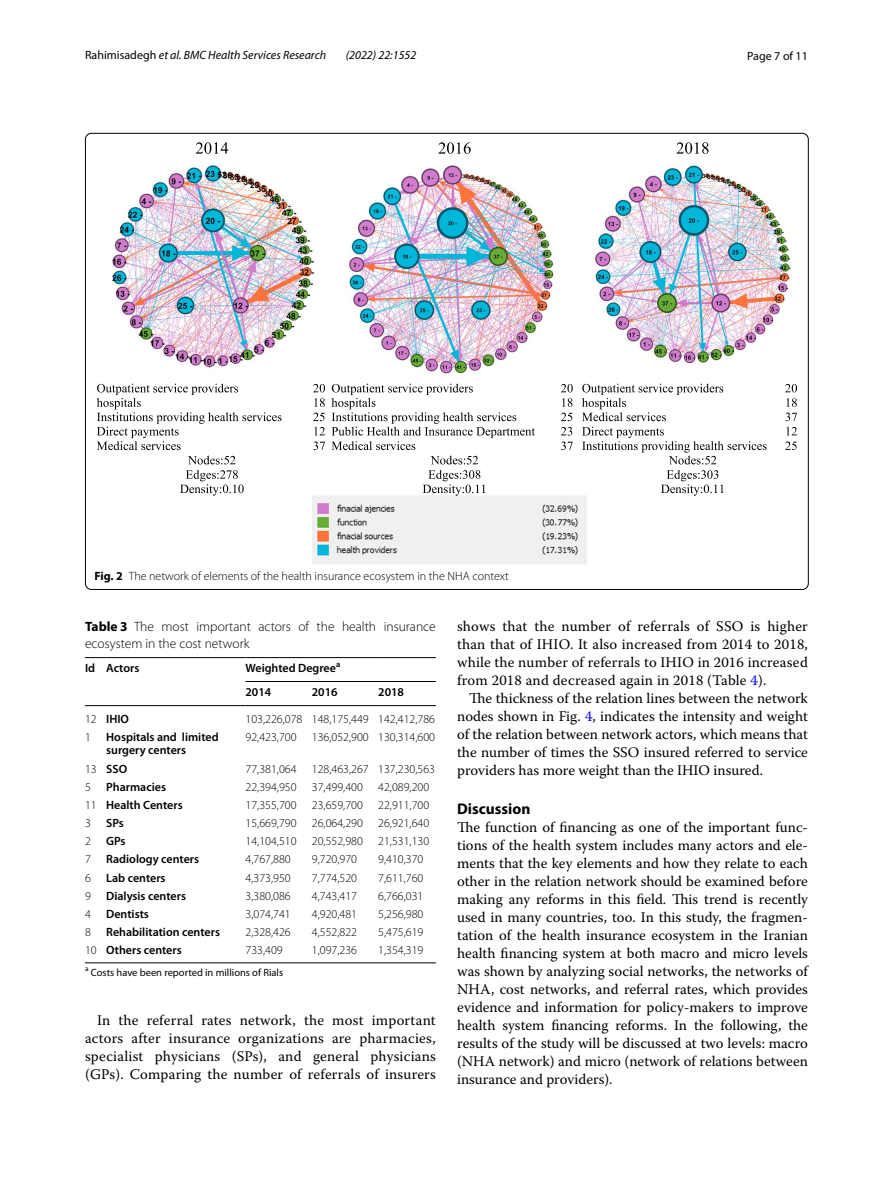
<style>
.page{position:relative;width:893px;height:1187px;background:#fff}
.page>*{position:absolute;margin:0;border:0;box-sizing:border-box;transform-origin:0 0}
.t1{font:700 15.45px "Myriad Pro";color:#000}
.t2{font:14.7px/18px "Warnock Pro";letter-spacing:.01em;color:#000;text-align:justify}
.t3{font:300 13.5px/16.5px "Myriad Pro";color:#000}
.t4{font:300 12px "Myriad Pro";color:#000}
.t5{font:600 12px/23.9px "Myriad Pro";color:#000}
.t6{font:italic 12px "Myriad Pro";color:#000}
.t7{font:12px "Myriad Pro";color:#000}
.t8{font:10.5px "Myriad Pro";color:#000}
.s1{font-style:normal}
.s2{font-weight:700}
.s3{color:#00f}
.s4{font-weight:300}
</style>
<div class="page">
<img style="left:112px;top:165px;width:678px;height:399px">
<svg style="left:676px;top:142px;width:32px;height:12px"></svg>
<svg style="left:438px;top:142px;width:33px;height:12px"></svg>
<svg style="left:196px;top:142px;width:32px;height:12px"></svg>
<svg style="left:785px;top:384px;width:12px;height:8px"></svg>
<svg style="left:785px;top:398px;width:12px;height:23px"></svg>
<svg style="left:786px;top:427px;width:11px;height:8px"></svg>
<svg style="left:785px;top:441px;width:12px;height:9px"></svg>
<svg style="left:561px;top:384px;width:12px;height:8px"></svg>
<svg style="left:561px;top:398px;width:11px;height:23px"></svg>
<svg style="left:561px;top:427px;width:11px;height:8px"></svg>
<svg style="left:561px;top:441px;width:12px;height:9px"></svg>
<svg style="left:313px;top:384px;width:12px;height:8px"></svg>
<svg style="left:313px;top:398px;width:12px;height:23px"></svg>
<svg style="left:314px;top:427px;width:11px;height:8px"></svg>
<svg style="left:313px;top:441px;width:12px;height:9px"></svg>
<svg style="left:582px;top:383px;width:185px;height:81px"></svg>
<svg style="left:661px;top:470px;width:62px;height:25px"></svg>
<svg style="left:331px;top:383px;width:204px;height:81px"></svg>
<svg style="left:423px;top:470px;width:62px;height:25px"></svg>
<svg style="left:97px;top:383px;width:185px;height:81px"></svg>
<svg style="left:180px;top:470px;width:64px;height:25px"></svg>
<svg style="left:85px;top:657px;width:21px;height:1px"></svg>
<svg style="left:85px;top:705px;width:21px;height:1px"></svg>
<hr style="left:106px;top:657px;width:140px;height:1px;background:#000">
<hr style="left:106px;top:705px;width:140px;height:1px;background:#000">
<hr style="left:246px;top:657px;width:66px;height:1px;background:#000">
<hr style="left:312px;top:657px;width:66px;height:1px;background:#000">
<hr style="left:378px;top:657px;width:58px;height:1px;background:#000">
<hr style="left:246px;top:705px;width:66px;height:1px;background:#000">
<hr style="left:312px;top:705px;width:66px;height:1px;background:#000">
<hr style="left:378px;top:705px;width:58px;height:1px;background:#000">
<svg style="left:85px;top:962px;width:21px;height:1px"></svg>
<hr style="left:106px;top:962px;width:140px;height:1px;background:#000">
<hr style="left:246px;top:962px;width:66px;height:1px;background:#000">
<hr style="left:312px;top:962px;width:66px;height:1px;background:#000">
<hr style="left:378px;top:962px;width:58px;height:1px;background:#000">
<hr style="left:246px;top:681px;width:190px;height:1px;background:#000">
<p class="t6" style="left:85px;top:48px;width:243px"><span class="s1">Rahimisadegh</span> et al. BMC Health Services Research</p>
<p class="t6" style="left:346px;top:48px;width:72px">(2022) 22:1552</p>
<p class="t7" style="left:747px;top:48px;width:62px">Page 7 of 11</p>
<p class="t4" style="left:94px;top:569px;width:416px"><span class="s2">Fig. 2</span> The network of elements of the health insurance ecosystem in the NHA context</p>
<p class="t3" style="left:85px;top:618px;width:352px"><span class="s2">Table 3</span> The most important actors of the health insurance ecosystem in the cost network</p>
<p class="t2" style="left:457px;top:616px;width:352px">shows that the number of referrals of SSO is higher than that of IHIO. It also increased from 2014 to 2018, while the number of referrals to IHIO in 2016 increased from 2018 and decreased again in 2018 (Table <span class="s3">4</span>).</p>
<p class="t2" style="left:457px;top:688px;width:352px;text-indent:12px">The thickness of the relation lines between the network nodes shown in Fig. <span class="s3">4</span>, indicates the intensity and weight of the relation between network actors, which means that the number of times the SSO insured referred to service providers has more weight than the IHIO insured.</p>
<p class="t1" style="left:457px;top:798px;width:75px">Discussion</p>
<p class="t2" style="left:457px;top:817px;width:352px">The function of financing as one of the important func&shy;tions of the health system includes many actors and ele&shy;ments that the key elements and how they relate to each other in the relation network should be examined before making any reforms in this field. This trend is recently used in many countries, too. In this study, the fragmen&shy;tation of the health insurance ecosystem in the Iranian health financing system at both macro and micro levels was shown by analyzing social networks, the networks of NHA, cost networks, and referral rates, which provides evidence and information for policy-makers to improve health system financing reforms. In the following, the results of the study will be discussed at two levels: macro (NHA network) and micro (network of relations between insurance and providers).</p>
<p class="t5" style="left:85px;top:655px;width:56px">Id Actors</p>
<p class="t5" style="left:246px;top:655px;width:96px">Weighted Degree<sup>a<br></sup>2014</p>
<p class="t5" style="left:312px;top:679px;width:27px">2016</p>
<p class="t5" style="left:378px;top:679px;width:27px">2018</p>
<p class="t5" style="left:85px;top:706px;width:46px"><span class="s4">12</span> IHIO</p>
<p class="t4" style="left:246px;top:712px;width:191px">103,226,078 148,175,449 142,412,786</p>
<p class="t4" style="left:85px;top:730px;width:7px">1</p>
<p class="t5" style="left:106px;top:729px;width:114px;line-height:13.5px">Hospitals and limited surgery centers</p>
<p class="t4" style="left:246px;top:730px;width:53px">92,423,700</p>
<p class="t4" style="left:312px;top:730px;width:125px">136,052,900 130,314,600</p>
<p class="t5" style="left:85px;top:756px;width:44px"><span class="s4">13</span> SSO</p>
<p class="t4" style="left:246px;top:762px;width:53px">77,381,064</p>
<p class="t4" style="left:312px;top:762px;width:125px">128,463,267 137,230,563</p>
<p class="t4" style="left:85px;top:780px;width:7px">5</p>
<p class="t5" style="left:106px;top:774px;width:61px">Pharmacies</p>
<p class="t4" style="left:246px;top:780px;width:53px">22,394,950</p>
<p class="t4" style="left:312px;top:780px;width:53px">37,499,400</p>
<p class="t4" style="left:378px;top:780px;width:53px">42,089,200</p>
<p class="t5" style="left:85px;top:792px;width:99px"><span class="s4">11</span> Health Centers</p>
<p class="t4" style="left:246px;top:798px;width:53px">17,355,700</p>
<p class="t4" style="left:312px;top:798px;width:53px">23,659,700</p>
<p class="t4" style="left:378px;top:798px;width:53px">22,911,700</p>
<p class="t4" style="left:85px;top:816px;width:7px">3</p>
<p class="t5" style="left:106px;top:810px;width:19px">SPs</p>
<p class="t4" style="left:246px;top:816px;width:53px">15,669,790</p>
<p class="t4" style="left:312px;top:816px;width:53px">26,064,290</p>
<p class="t4" style="left:378px;top:816px;width:53px">26,921,640</p>
<p class="t4" style="left:85px;top:834px;width:7px">2</p>
<p class="t5" style="left:106px;top:828px;width:21px">GPs</p>
<p class="t4" style="left:246px;top:834px;width:53px">14,104,510</p>
<p class="t4" style="left:312px;top:834px;width:53px">20,552,980</p>
<p class="t4" style="left:378px;top:834px;width:53px">21,531,130</p>
<p class="t4" style="left:85px;top:852px;width:7px">7</p>
<p class="t5" style="left:106px;top:847px;width:94px">Radiology centers</p>
<p class="t4" style="left:246px;top:852px;width:47px">4,767,880</p>
<p class="t4" style="left:312px;top:852px;width:47px">9,720,970</p>
<p class="t4" style="left:378px;top:852px;width:47px">9,410,370</p>
<p class="t4" style="left:85px;top:870px;width:7px">6</p>
<p class="t5" style="left:106px;top:865px;width:61px">Lab centers</p>
<p class="t4" style="left:246px;top:870px;width:47px">4,373,950</p>
<p class="t4" style="left:312px;top:870px;width:47px">7,774,520</p>
<p class="t4" style="left:378px;top:870px;width:47px">7,611,760</p>
<p class="t4" style="left:85px;top:889px;width:7px">9</p>
<p class="t5" style="left:106px;top:883px;width:81px">Dialysis centers</p>
<p class="t4" style="left:246px;top:889px;width:47px">3,380,086</p>
<p class="t4" style="left:312px;top:889px;width:47px">4,743,417</p>
<p class="t4" style="left:378px;top:889px;width:47px">6,766,031</p>
<p class="t4" style="left:85px;top:907px;width:7px">4</p>
<p class="t5" style="left:106px;top:901px;width:44px">Dentists</p>
<p class="t4" style="left:246px;top:907px;width:47px">3,074,741</p>
<p class="t4" style="left:312px;top:907px;width:47px">4,920,481</p>
<p class="t4" style="left:378px;top:907px;width:47px">5,256,980</p>
<p class="t4" style="left:85px;top:925px;width:7px">8</p>
<p class="t5" style="left:106px;top:919px;width:115px">Rehabilitation centers</p>
<p class="t4" style="left:246px;top:925px;width:47px">2,328,426</p>
<p class="t4" style="left:312px;top:925px;width:47px">4,552,822</p>
<p class="t4" style="left:378px;top:925px;width:47px">5,475,619</p>
<p class="t5" style="left:85px;top:937px;width:98px"><span class="s4">10</span> Others centers</p>
<p class="t4" style="left:246px;top:943px;width:39px">733,409</p>
<p class="t4" style="left:312px;top:943px;width:47px">1,097,236</p>
<p class="t4" style="left:378px;top:943px;width:47px">1,354,319</p>
<p class="t8" style="left:85px;top:965px;width:200px"><sup>a</sup> Costs have been reported in millions of Rials</p>
<p class="t2" style="left:85px;top:1010px;width:352px;text-indent:12px">In the referral rates network, the most important actors after insurance organizations are pharmacies, specialist physicians (SPs), and general physicians (GPs). Comparing the number of referrals of insurers</p>
</div>
